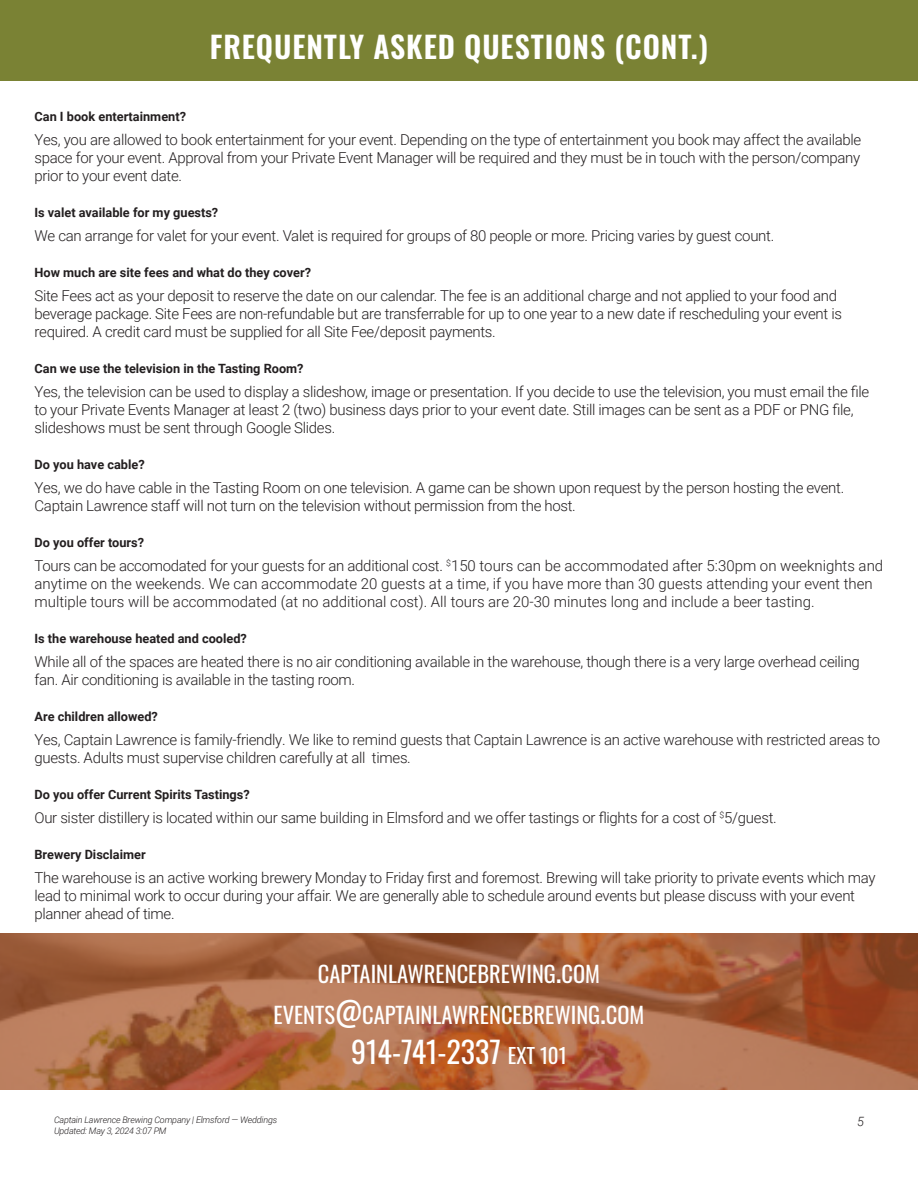
<style>
.page{position:relative;width:918px;height:1188px;background:#fff}
.page>*{position:absolute;margin:0;border:0;box-sizing:border-box;transform-origin:0 0}
.t1{font:600 30px "Oswald";letter-spacing:.03em;color:#fff}
.t2{font:30px "Oswald";color:#fff}
.t3{font:22.5px/40.5px "Oswald";color:#fff;text-align:center}
.food-package-sub{font:300 15px/18px "Roboto";letter-spacing:-.02em;color:#231f20}
.food-package-sub-2{font:300 15px/18px "Roboto";color:#231f20}
.food-package-sub-3{font:700 12.75px "Roboto";color:#231f20}
.t4{font:italic 300 12.75px "Roboto";color:#231f20}
.t5{font:italic 300 9px "Roboto";letter-spacing:-.02em;color:#231f20}
.s1{font-size:30px}
.s2{font-size:21px}
</style>
<div class="page">
<svg style="left:0;top:933px;width:918px;height:156px;background:#a86440"></svg>
<div style="left:0;top:0;width:918px;height:80px;background:#7a8234"></div>
<p class="t1" style="left:210px;top:31px;width:500px">FREQUENTLY ASKED QUESTIONS (CONT.)</p>
<p class="food-package-sub-3" style="left:34px;top:107px;width:153px">Can I book entertainment?</p>
<p class="food-package-sub" style="left:34px;top:130px;width:828px;text-align:justify">Yes, you are allowed to book entertainment for your event. Depending on the type of entertainment you book may affect the available space for your event. Approval from your Private Event Manager will be required and they must be in touch with the person/company prior to your event date.</p>
<p class="food-package-sub-3" style="left:34px;top:203px;width:185px">Is valet available for my guests?</p>
<p class="food-package-sub" style="left:34px;top:226px;width:741px">We can arrange for valet for your event. Valet is required for groups of 80 people or more. Pricing varies by guest count.</p>
<p class="food-package-sub-3" style="left:34px;top:263px;width:278px">How much are site fees and what do they cover?</p>
<p class="food-package-sub" style="left:34px;top:286px;width:809px">Site Fees act as your deposit to reserve the date on our calendar. The fee is an additional charge and not applied to your food and beverage package. Site Fees are non-refundable but are transferrable for up to one year to a new date if rescheduling your event is required. A credit card must be supplied for all Site Fee/deposit payments.</p>
<p class="food-package-sub-3" style="left:34px;top:359px;width:271px">Can we use the television in the Tasting Room?</p>
<p class="food-package-sub" style="left:34px;top:382px;width:836px">Yes, the television can be used to display a slideshow, image or presentation. If you decide to use the television, you must email the file to your Private Events Manager at least 2 (two) business days prior to your event date. Still images can be sent as a PDF or PNG file, slideshows must be sent through Google Slides.</p>
<p class="food-package-sub-3" style="left:34px;top:455px;width:112px">Do you have cable?</p>
<p class="food-package-sub" style="left:34px;top:478px;width:811px">Yes, we do have cable in the Tasting Room on one television. A game can be shown upon request by the person hosting the event.<br>Captain Lawrence staff will not turn on the television without permission from the host.</p>
<p class="food-package-sub-3" style="left:34px;top:533px;width:111px">Do you offer tours?</p>
<p class="food-package-sub-2" style="left:34px;top:556px;width:850px">Tours can be accomodated for your guests for an additional cost. <sup>$</sup>150 tours can be accommodated after 5:30pm on weeknights and anytime on the weekends. We can accommodate 20 guests at a time, if you have more than 30 guests attending your event then multiple tours will be accommodated (at no additional cost). All tours are 20-30 minutes long and include a beer tasting.</p>
<p class="food-package-sub-3" style="left:34px;top:629px;width:214px">Is the warehouse heated and cooled?</p>
<p class="food-package-sub" style="left:34px;top:652px;width:827px">While all of the spaces are heated there is no air conditioning available in the warehouse, though there is a very large overhead ceiling fan. Air conditioning is available in the tasting room.</p>
<p class="food-package-sub-3" style="left:34px;top:707px;width:125px">Are children allowed?</p>
<p class="food-package-sub" style="left:34px;top:730px;width:847px">Yes, Captain Lawrence is family-friendly. We like to remind guests that Captain Lawrence is an active warehouse with restricted areas to guests. Adults must supervise children carefully at all times.</p>
<p class="food-package-sub-3" style="left:34px;top:785px;width:217px">Do you offer Current Spirits Tastings?</p>
<p class="food-package-sub" style="left:34px;top:808px;width:744px">Our sister distillery is located within our same building in Elmsford and we offer tastings or flights for a cost of <sup>$</sup>5/guest.</p>
<p class="food-package-sub-3" style="left:34px;top:845px;width:113px">Brewery Disclaimer</p>
<p class="food-package-sub" style="left:34px;top:868px;width:843px">The warehouse is an active working brewery Monday to Friday first and foremost. Brewing will take priority to private events which may lead to minimal work to occur during your affair. We are generally able to schedule around events but please discuss with your event planner ahead of time.</p>
<p class="t3" style="left:274px;top:952px;width:372px">CAPTAINLAWRENCEBREWING<span class="s1">.</span>COM<br>EVENTS<span class="s1">@</span>CAPTAINLAWRENCEBREWING<span class="s1">.</span>COM</p>
<p class="t2" style="left:351px;top:1026px;width:217px">914-741-2337 <span class="s2">EXT 101</span></p>
<p class="t5" style="left:54px;top:1114px;width:225px">Captain Lawrence Brewing Company | Elmsford — Weddings</p>
<p class="t4" style="left:857px;top:1112px;width:8px">5</p>
<p class="t5" style="left:54px;top:1124px;width:114px">Updated: May 3, 2024 3:07 PM</p>
</div>
